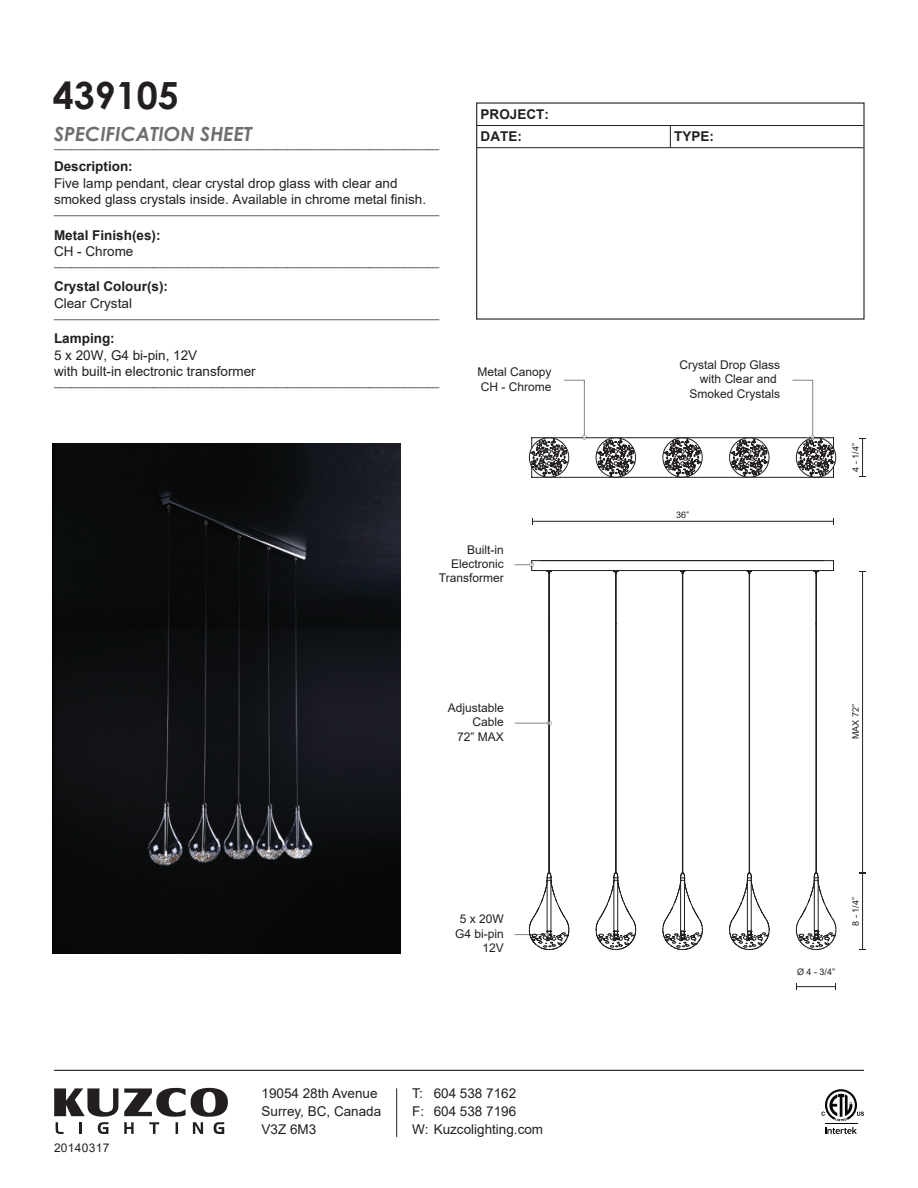
<style>
.page{position:relative;width:918px;height:1188px;background:#fff}
.page>*{position:absolute;margin:0;border:0;box-sizing:border-box;transform-origin:0 0}
.t1{font:700 37.5px "Century Gothic";color:#231f20}
.t2{font:italic 700 19.5px "Century Gothic";color:#6d6e71}
.t3{font:13.5px/18px "Arial";color:#231f20}
.t4{font:700 13.5px/22.4px "Arial";color:#231f20}
.t5{font:12px/14.4px "Arial";color:#231f20;text-align:right}
.t6{font:12px "Arial";letter-spacing:.025em;color:#231f20}
.t7{font:10.5px "Arial";color:#231f20}
.t8{font:9px "Arial";color:#231f20}
</style>
<div class="page">
<hr style="left:477px;top:125px;width:386px;height:1px;background:#231f20">
<hr style="left:477px;top:147px;width:386px;height:1px;background:#231f20">
<svg style="left:670px;top:126px;width:1px;height:22px"></svg>
<hr style="left:532px;top:521px;width:301px;height:1px;background:#231f20">
<hr style="left:862px;top:438px;width:1px;height:39px;background:#231f20">
<hr style="left:862px;top:874px;width:1px;height:75px;background:#231f20">
<hr style="left:797px;top:986px;width:38px;height:1px;background:#231f20">
<hr style="left:862px;top:571px;width:1px;height:302px;background:#231f20">
<img style="left:53px;top:444px;width:347px;height:509px">
<hr style="left:532px;top:570px;width:302px;height:1px;background:#231f20">
<hr style="left:532px;top:560px;width:302px;height:1px;background:#231f20">
<svg style="left:596px;top:571px;width:107px;height:379px"></svg>
<svg style="left:729px;top:561px;width:108px;height:389px"></svg>
<svg style="left:529px;top:380px;width:307px;height:98px"></svg>
<svg style="left:515px;top:561px;width:54px;height:389px"></svg>
<hr style="left:54px;top:1070px;width:810px;height:1px;background:#231f20">
<hr style="left:396px;top:1088px;width:1px;height:49px;background:#231f20">
<svg style="left:54px;top:1088px;width:174px;height:46px"></svg>
<svg style="left:825px;top:1127px;width:32px;height:7px"></svg>
<hr style="left:825px;top:1124px;width:32px;height:1px;background:#050504">
<svg style="left:821px;top:1089px;width:43px;height:32px"></svg>
<h1 class="t1" style="left:53px;top:66px;width:128px">439105</h1>
<h2 class="t2" style="left:54px;top:119px;width:200px">SPECIFICATION SHEET</h2>
<p class="t7" style="left:54px;top:137px;width:387px">__________________________________________________________________</p>
<p class="t4" style="left:54px;top:156px;width:80px">Description:</p>
<p class="t3" style="left:54px;top:175px;width:374px;line-height:16.2px">Five lamp pendant, clear crystal drop glass with clear and smoked glass crystals inside. Available in chrome metal finish.</p>
<p class="t7" style="left:54px;top:203px;width:387px">__________________________________________________________________</p>
<p class="t4" style="left:54px;top:224px;width:108px">Metal Finish(es):</p>
<p class="t3" style="left:54px;top:242px;width:81px">CH - Chrome</p>
<p class="t7" style="left:54px;top:255px;width:387px">__________________________________________________________________</p>
<p class="t4" style="left:54px;top:276px;width:116px">Crystal Colour(s):</p>
<p class="t3" style="left:54px;top:294px;width:80px">Clear Crystal</p>
<p class="t7" style="left:54px;top:307px;width:387px">__________________________________________________________________</p>
<p class="t4" style="left:54px;top:328px;width:62px">Lamping:</p>
<p class="t3" style="left:54px;top:347px;width:203px;line-height:16.2px">5 x 20W, G4 bi-pin, 12V<br>with built-in electronic transformer</p>
<p class="t7" style="left:54px;top:375px;width:387px">__________________________________________________________________</p>
<p class="t4" style="left:481px;top:103px;width:70px">PROJECT:<br>DATE:</p>
<p class="t4" style="left:674px;top:126px;width:41px">TYPE:</p>
<p class="t5" style="left:478px;top:365px;width:76px;text-align:left">Metal Canopy<br>CH - Chrome</p>
<p class="t5" style="left:679px;top:358px;width:102px">Crystal Drop Glass with Clear and<br>Smoked Crystals</p>
<p class="t8" style="left:676px;top:508px;width:15px">36”</p>
<p class="t5" style="left:439px;top:542px;width:66px">Built-in<br>Electronic<br>Transformer</p>
<p class="t5" style="left:448px;top:700px;width:58px">Adjustable<br>Cable<br>72” MAX</p>
<p class="t8" style="left:849px;top:472px;width:30px;rotate:-90deg">4 - 1/4”</p>
<p class="t8" style="left:849px;top:739px;width:37px;rotate:-90deg">MAX 72”</p>
<p class="t6" style="left:54px;top:1140px;width:57px">20140317</p>
<p class="t5" style="left:455px;top:912px;width:50px">5 x 20W<br>G4 bi-pin<br>12V</p>
<p class="t3" style="left:262px;top:1084px;width:121px">19054 28th Avenue<br>Surrey, BC, Canada<br>V3Z 6M3</p>
<p class="t3" style="left:412px;top:1084px;width:132px">T: 604 538 7162<br>F: 604 538 7196<br>W: Kuzcolighting.com</p>
<p class="t8" style="left:797px;top:966px;width:40px">Ø 4 - 3/4”</p>
<p class="t8" style="left:849px;top:926px;width:30px;rotate:-90deg">8 - 1/4”</p>
</div>
